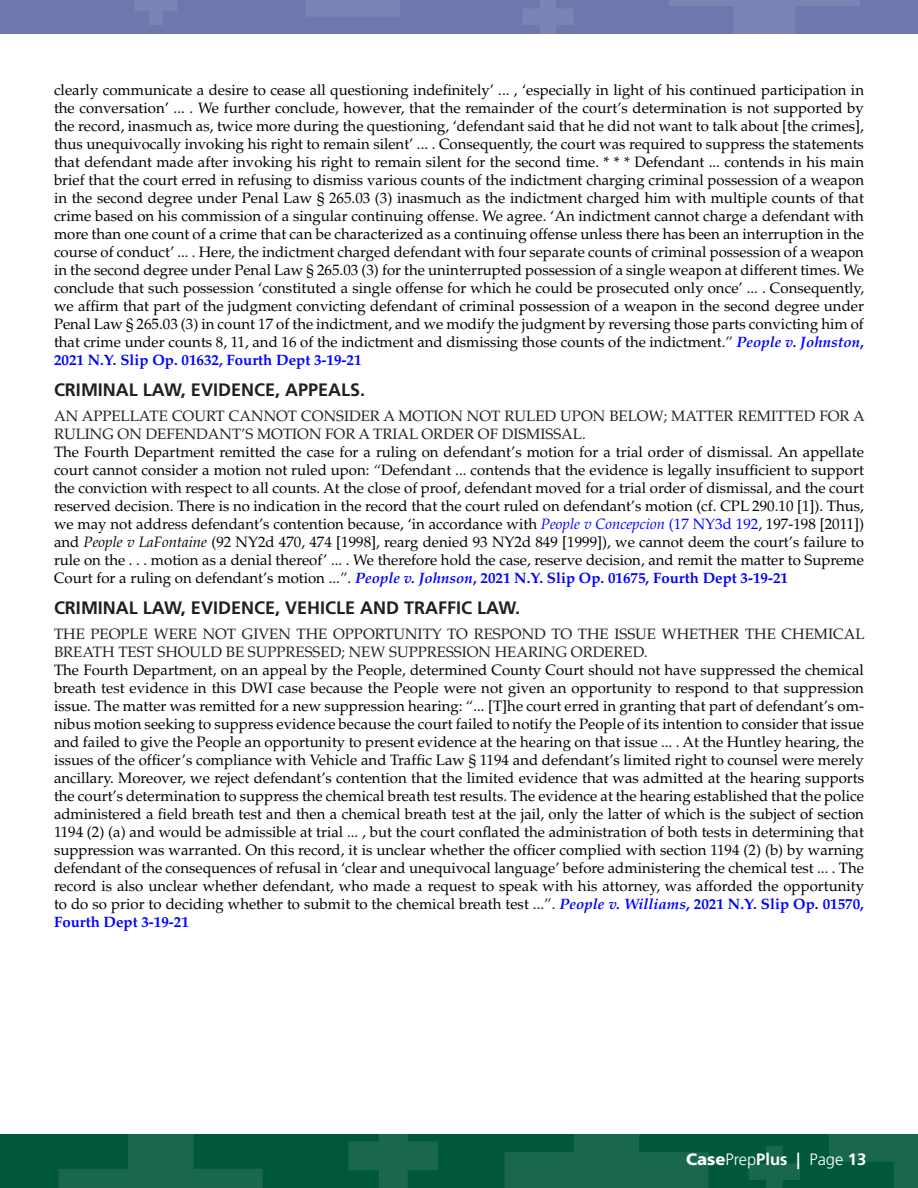
<style>
.page{position:relative;width:918px;height:1188px;background:#fff}
.page>*{position:absolute;margin:0;border:0;box-sizing:border-box;transform-origin:0 0}
.area_of_law{font:700 18px "Frutiger";color:#231f20}
.t1{font:300 16.5px "Frutiger";color:#fff}
.Body_Copy{font:15px/18px "Palatino";color:#000;text-align:justify}
.Body_Copy-2{font:15px/18px "Palatino";color:#231f20}
.s1{color:#231f20}
.s2{font-weight:700;font-style:italic;color:#00f}
.s3{font-weight:700;color:#00f}
.s4{font-style:italic;color:#00f}
.s5{color:#00f}
.s6{font-style:italic}
.s7{font-weight:900}
.s8{font-weight:700}
</style>
<div class="page">
<div style="left:0;top:0;width:918px;height:33px;background:#6e77ae"></div>
<div style="left:0;top:1134px;width:918px;height:54px;background:#00573c"></div>
<svg style="left:504px;top:1134px;width:205px;height:54px"></svg>
<svg style="left:59px;top:1134px;width:204px;height:54px"></svg>
<svg style="left:0;top:33px;width:23px;height:1px"></svg>
<svg style="left:306px;top:0;width:93px;height:16px"></svg>
<svg style="left:348px;top:1134px;width:90px;height:54px"></svg>
<svg style="left:749px;top:1146px;width:51px;height:42px"></svg>
<svg style="left:522px;top:0;width:52px;height:34px"></svg>
<svg style="left:135px;top:0;width:42px;height:25px"></svg>
<svg style="left:829px;top:1134px;width:89px;height:54px"></svg>
<svg style="left:669px;top:0;width:191px;height:34px"></svg>
<p class="Body_Copy" style="left:54px;top:81px;width:812px">clearly communicate a desire to cease all questioning indefinitely’ ... , ‘especially in light of his continued participation in the conversation’ ... . We further conclude, however, that the remainder of the court’s determination is not supported by the record, inasmuch as, twice more during the questioning, ‘defendant said that he did not want to talk about [the crimes], thus unequivocally invoking his right to remain silent’ ... . Consequently, the court was required to suppress the statements that defendant made after invoking his right to remain silent for the second time. * * * Defendant ... contends in his main brief that the court erred in refusing to dismiss various counts of the indictment charging criminal possession of a weapon in the second degree under Penal Law § 265.03 (3) inasmuch as the indictment charged him with multiple counts of that crime based on his commission of a singular continuing offense. We agree. ‘An indictment cannot charge a defendant with more than one count of a crime that can be characterized as a continuing offense unless there has been an interruption in the course of conduct’ ... . Here, the indictment charged defendant with four separate counts of criminal possession of a weapon in the second degree under Penal Law § 265.03 (3) for the uninterrupted possession of a single weapon at different times. We conclude that such possession ‘constituted a single offense for which he could be prosecuted only once’ ... . Consequently, we affirm that part of the judgment convicting defendant of criminal possession of a weapon in the second degree under Penal Law § 265.03 (3) in count 17 of the indictment, and we modify the judgment by reversing those parts convicting him of that crime under counts 8, 11, and 16 of the indictment and dismissing those counts of the indictment.<span class="s1">”</span> <span class="s2">People v. Johnston</span><span class="s3">, 2021 N.Y. Slip Op. 01632, Fourth Dept 3-19-21</span></p>
<p class="area_of_law" style="left:54px;top:379px;width:313px">CRIMINAL LAW, EVIDENCE, APPEALS.</p>
<p class="Body_Copy-2" style="left:54px;top:407px;width:812px">AN APPELLATE COURT CANNOT CONSIDER A MOTION NOT RULED UPON BELOW; MATTER REMITTED FOR A<br>RULING ON DEFENDANT’S MOTION FOR A TRIAL ORDER OF DISMISSAL.</p>
<p class="Body_Copy" style="left:54px;top:443px;width:812px">The Fourth Department remitted the case for a ruling on defendant’s motion for a trial order of dismissal. An appellate court cannot consider a motion not ruled upon: <span class="s1">“</span>Defendant ... contends that the evidence is legally insufficient to support the conviction with respect to all counts. At the close of proof, defendant moved for a trial order of dismissal, and the court reserved decision. There is no indication in the record that the court ruled on defendant’s motion (cf. CPL 290.10 [1]). Thus, we may not address defendant’s contention because, ‘in accordance with <span class="s4">People v Concepcion</span> <span class="s5">(17 NY3d 192</span>, 197-198 [2011]) and <span class="s6">People v LaFontaine</span> (92 NY2d 470, 474 [1998], rearg denied 93 NY2d 849 [1999]), we cannot deem the court’s failure to rule on the . . . motion as a denial thereof’ ... . We therefore hold the case, reserve decision, and remit the matter to Supreme Court for a ruling on defendant’s motion ...<span class="s1">”</span>. <span class="s2">People v. Johnson</span><span class="s3">, 2021 N.Y. Slip Op. 01675, Fourth Dept 3-19-21</span></p>
<p class="area_of_law" style="left:54px;top:598px;width:468px">CRIMINAL LAW, EVIDENCE, VEHICLE AND TRAFFIC LAW.</p>
<p class="Body_Copy-2" style="left:54px;top:625px;width:812px">THE PEOPLE WERE NOT GIVEN THE OPPORTUNITY TO RESPOND TO THE ISSUE WHETHER THE CHEMICAL<br>BREATH TEST SHOULD BE SUPPRESSED; NEW SUPPRESSION HEARING ORDERED.</p>
<p class="Body_Copy" style="left:54px;top:661px;width:812px">The Fourth Department, on an appeal by the People, determined County Court should not have suppressed the chemical breath test evidence in this DWI case because the People were not given an opportunity to respond to that suppression issue. The matter was remitted for a new suppression hearing: <span class="s1">“</span>... [T]he court erred in granting that part of defendant’s om&shy;nibus motion seeking to suppress evidence because the court failed to notify the People of its intention to consider that issue and failed to give the People an opportunity to present evidence at the hearing on that issue ... . At the Huntley hearing, the issues of the officer’s compliance with Vehicle and Traffic Law § 1194 and defendant’s limited right to counsel were merely ancillary. Moreover, we reject defendant’s contention that the limited evidence that was admitted at the hearing supports the court’s determination to suppress the chemical breath test results. The evidence at the hearing established that the police administered a field breath test and then a chemical breath test at the jail, only the latter of which is the subject of section 1194 (2) (a) and would be admissible at trial ... , but the court conflated the administration of both tests in determining that suppression was warranted. On this record, it is unclear whether the officer complied with section 1194 (2) (b) by warning defendant of the consequences of refusal in ‘clear and unequivocal language’ before administering the chemical test ... . The record is also unclear whether defendant, who made a request to speak with his attorney, was afforded the opportunity to do so prior to deciding whether to submit to the chemical breath test ...<span class="s1">”</span>. <span class="s2">People v. Williams</span><span class="s3">, 2021 N.Y. Slip Op. 01570, Fourth Dept 3-19-21</span></p>
<p class="t1" style="left:686px;top:1150px;width:182px"><span class="s7">Case</span>Prep<span class="s8">Plus |</span> Page <span class="s8">13</span></p>
</div>
